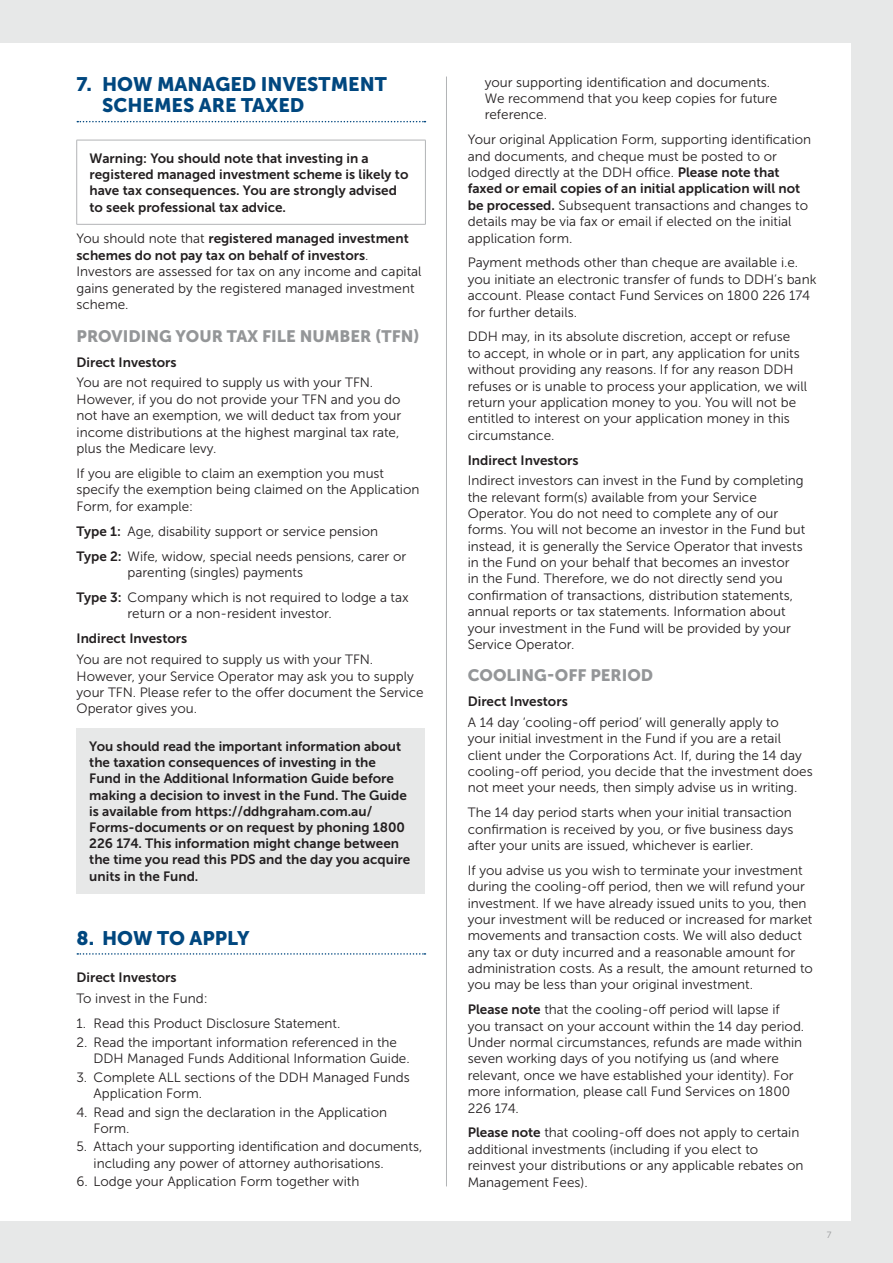
<style>
.page{position:relative;width:893px;height:1263px;background:#e7e8e8}
.page>*{position:absolute;margin:0;border:0;box-sizing:border-box;transform-origin:0 0}
.t1{font:19.5px/21.1px "Museo Sans 900";color:#00477f}
.t2{font:16.5px "Museo Sans 900";color:#949698}
.t3{font:13.5px/16.4px "Museo Sans 300";color:#231f20}
.t4{font:13.5px/16.2px "Museo Sans 700";color:#231f20}
.t5{font:9px "Museo Sans 300";color:#949698}
.s1{font-family:"Museo Sans 300"}
.s2{font-family:"Museo Sans 700"}
</style>
<div class="page">
<div style="left:0;top:43px;width:850px;height:1177px;background:#fff"></div>
<hr style="left:446px;top:77px;width:1px;height:1109px;background:#b2b4b6">
<svg style="left:77px;top:121px;width:348px;height:1px"></svg>
<svg style="left:77px;top:953px;width:348px;height:2px"></svg>
<hr style="left:77px;top:140px;width:349px;height:1px;background:#b2b4b6">
<hr style="left:76px;top:140px;width:1px;height:84px;background:#b2b4b6">
<hr style="left:425px;top:140px;width:1px;height:84px;background:#b2b4b6">
<hr style="left:77px;top:224px;width:349px;height:1px;background:#b2b4b6">
<div style="left:77px;top:728px;width:348px;height:165px;background:#e7e8e8"></div>
<h1 class="t1" style="left:102px;top:74px;width:286px;text-indent:-26px">7. HOW MANAGED INVESTMENT<br>SCHEMES ARE TAXED</h1>
<p class="t4" style="left:89px;top:150px;width:320px">Warning: You should note that investing in a registered managed investment scheme is likely to have tax consequences. You are strongly advised to seek professional tax advice.</p>
<p class="t4" style="left:77px;top:230px;width:334px"><span class="s1">You should note that</span> registered managed investment schemes do not pay tax on behalf of investors<span class="s1">.</span></p>
<p class="t3" style="left:77px;top:263px;width:347px">Investors are assessed for tax on any income and capital gains generated by the registered managed investment scheme.</p>
<p class="t2" style="left:77px;top:326px;width:345px">PROVIDING YOUR TAX FILE NUMBER (TFN)</p>
<p class="t4" style="left:77px;top:354px;width:102px">Direct Investors</p>
<p class="t3" style="left:77px;top:374px;width:326px">You are not required to supply us with your TFN.<br>However, if you do not provide your TFN and you do not have an exemption, we will deduct tax from your income distributions at the highest marginal tax rate, plus the Medicare levy.</p>
<p class="t3" style="left:77px;top:465px;width:344px">If you are eligible to claim an exemption you must specify the exemption being claimed on the Application<br>Form, for example:</p>
<p class="t3" style="left:77px;top:519px;width:331px;line-height:24.9px"><span class="s2">Type 1:</span> Age, disability support or service pension<br><span class="s2">Type 2:</span> Wife, widow, special needs pensions, carer or</p>
<p class="t3" style="left:77px;top:560px;width:334px;line-height:24.9px;text-indent:51px">parenting (singles) payments<br><span class="s2">Type 3:</span> Company which is not required to lodge a tax</p>
<p class="t3" style="left:128px;top:606px;width:206px">return or a non-resident investor.</p>
<p class="t4" style="left:77px;top:631px;width:112px">Indirect Investors</p>
<p class="t3" style="left:77px;top:651px;width:349px">You are not required to supply us with your TFN.<br>However, your Service Operator may ask you to supply your TFN. Please refer to the offer document the Service Operator gives you.</p>
<p class="t4" style="left:89px;top:738px;width:323px">You should read the important information about the taxation consequences of investing in the Fund in the Additional Information Guide before making a decision to invest in the Fund. The Guide is available from https://ddhgraham.com.au/ Forms-documents or on request by phoning 1800<br>226 174. This information might change between the time you read this PDS and the day you acquire units in the Fund.</p>
<h1 class="t1" style="left:77px;top:927px;width:175px">8. HOW TO APPLY</h1>
<p class="t4" style="left:77px;top:969px;width:102px">Direct Investors</p>
<p class="t3" style="left:77px;top:990px;width:133px">To invest in the Fund:</p>
<p class="t3" style="left:77px;top:1015px;width:265px">1. Read this Product Disclosure Statement.</p>
<p class="t3" style="left:94px;top:1034px;width:318px;text-indent:-17px">2. Read the important information referenced in the<br>DDH Managed Funds Additional Information Guide.</p>
<p class="t3" style="left:94px;top:1069px;width:318px;text-indent:-17px">3. Complete ALL sections of the DDH Managed Funds<br>Application Form.</p>
<p class="t3" style="left:94px;top:1104px;width:295px;text-indent:-17px">4. Read and sign the declaration in the Application<br>Form.</p>
<p class="t3" style="left:94px;top:1139px;width:330px;text-indent:-17px">5. Attach your supporting identification and documents, including any power of attorney authorisations.</p>
<p class="t3" style="left:77px;top:1174px;width:284px">6. Lodge your Application Form together with</p>
<p class="t3" style="left:485px;top:74px;width:294px">your supporting identification and documents.<br>We recommend that you keep copies for future reference.</p>
<p class="t3" style="left:468px;top:132px;width:345px">Your original Application Form, supporting identification and documents, and cheque must be posted to or lodged directly at the DDH office. <span class="s2">Please note that</span></p>
<p class="t4" style="left:468px;top:181px;width:334px">faxed or email copies of an initial application will not</p>
<p class="t3" style="left:468px;top:197px;width:342px"><span class="s2">be processed.</span> Subsequent transactions and changes to details may be via fax or email if elected on the initial application form.</p>
<p class="t3" style="left:468px;top:255px;width:350px">Payment methods other than cheque are available i.e. you initiate an electronic transfer of funds to DDH’s bank account. Please contact Fund Services on 1800 226 174 for further details.</p>
<p class="t3" style="left:468px;top:329px;width:341px">DDH may, in its absolute discretion, accept or refuse<br>to accept, in whole or in part, any application for units without providing any reasons. If for any reason DDH refuses or is unable to process your application, we will return your application money to you. You will not be entitled to interest on your application money in this circumstance.</p>
<p class="t4" style="left:468px;top:452px;width:112px">Indirect Investors</p>
<p class="t3" style="left:468px;top:472px;width:339px">Indirect investors can invest in the Fund by completing the relevant form(s) available from your Service Operator. You do not need to complete any of our forms. You will not become an investor in the Fund but instead, it is generally the Service Operator that invests in the Fund on your behalf that becomes an investor<br>in the Fund. Therefore, we do not directly send you confirmation of transactions, distribution statements, annual reports or tax statements. Information about your investment in the Fund will be provided by your Service Operator.</p>
<p class="t2" style="left:468px;top:666px;width:187px">COOLING-OFF PERIOD</p>
<p class="t4" style="left:468px;top:693px;width:102px">Direct Investors</p>
<p class="t3" style="left:468px;top:714px;width:346px">A 14 day ‘cooling-off period’ will generally apply to<br>your initial investment in the Fund if you are a retail client under the Corporations Act. If, during the 14 day cooling-off period, you decide that the investment does not meet your needs, then simply advise us in writing.</p>
<p class="t3" style="left:468px;top:804px;width:327px;text-align:justify">The 14 day period starts when your initial transaction confirmation is received by you, or five business days after your units are issued, whichever is earlier.</p>
<p class="t3" style="left:468px;top:862px;width:347px">If you advise us you wish to terminate your investment during the cooling-off period, then we will refund your investment. If we have already issued units to you, then your investment will be reduced or increased for market movements and transaction costs. We will also deduct any tax or duty incurred and a reasonable amount for administration costs. As a result, the amount returned to you may be less than your original investment.</p>
<p class="t3" style="left:468px;top:1001px;width:338px"><span class="s2">Please note</span> that the cooling-off period will lapse if you transact on your account within the 14 day period.<br>Under normal circumstances, refunds are made within seven working days of you notifying us (and where relevant, once we have established your identity). For more information, please call Fund Services on 1800<br>226 174.</p>
<p class="t3" style="left:468px;top:1125px;width:337px"><span class="s2">Please note</span> that cooling-off does not apply to certain additional investments (including if you elect to reinvest your distributions or any applicable rebates on Management Fees).</p>
<p class="t5" style="left:827px;top:1230px;width:6px">7</p>
</div>
